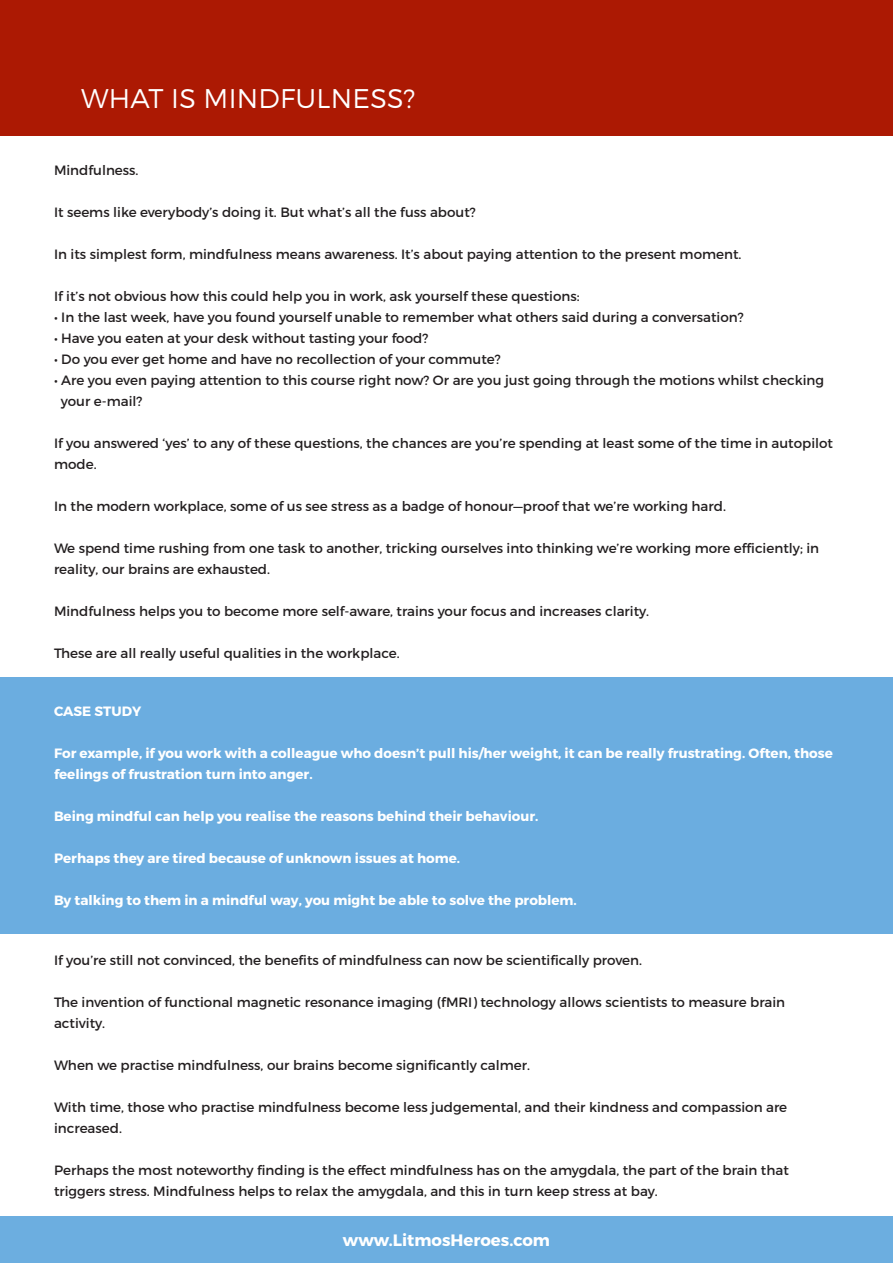
<style>
.page{position:relative;width:893px;height:1263px;background:#fff}
.page>*{position:absolute;margin:0;border:0;box-sizing:border-box;transform-origin:0 0}
.t1{font:300 27px "Montserrat";letter-spacing:.01em;color:#fff}
.t2{font:700 16.5px "Montserrat";color:#fff}
.t3{font:13.5px/21px "Montserrat";color:#231f20}
.t4{font:700 13.5px/21px "Montserrat";color:#fff}
</style>
<div class="page">
<div style="left:0;top:1216px;width:893px;height:47px;background:#6caee0"></div>
<div style="left:0;top:0;width:893px;height:135px;background:#ac1903"></div>
<div style="left:0;top:677px;width:893px;height:257px;background:#6bade0"></div>
<p class="t1" style="left:81px;top:82px;width:336px">WHAT IS MINDFULNESS?</p>
<p class="t3" style="left:54px;top:160px;width:86px">Mindfulness.</p>
<p class="t3" style="left:54px;top:202px;width:423px">It seems like everybody’s doing it. But what’s all the fuss about?</p>
<p class="t3" style="left:54px;top:244px;width:689px">In its simplest form, mindfulness means awareness. It’s about paying attention to the present moment.</p>
<p class="t3" style="left:54px;top:286px;width:527px">If it’s not obvious how this could help you in work, ask yourself these questions:</p>
<p class="t3" style="left:54px;top:307px;width:691px">• In the last week, have you found yourself unable to remember what others said during a conversation?</p>
<p class="t3" style="left:54px;top:328px;width:376px">• Have you eaten at your desk without tasting your food?</p>
<p class="t3" style="left:54px;top:349px;width:448px">• Do you ever get home and have no recollection of your commute?</p>
<p class="t3" style="left:54px;top:370px;width:772px">• Are you even paying attention to this course right now? Or are you just going through the motions whilst checking</p>
<p class="t3" style="left:61px;top:391px;width:83px">your e-mail?</p>
<p class="t3" style="left:54px;top:433px;width:781px">If you answered ‘yes’ to any of these questions, the chances are you’re spending at least some of the time in autopilot mode.</p>
<p class="t3" style="left:54px;top:496px;width:673px">In the modern workplace, some of us see stress as a badge of honour—proof that we’re working hard.</p>
<p class="t3" style="left:54px;top:538px;width:767px">We spend time rushing from one task to another, tricking ourselves into thinking we’re working more efficiently; in reality, our brains are exhausted.</p>
<p class="t3" style="left:54px;top:601px;width:597px">Mindfulness helps you to become more self-aware, trains your focus and increases clarity.</p>
<p class="t3" style="left:54px;top:643px;width:347px">These are all really useful qualities in the workplace.</p>
<p class="t4" style="left:54px;top:701px;width:89px">CASE STUDY</p>
<p class="t4" style="left:54px;top:743px;width:780px">For example, if you work with a colleague who doesn’t pull his/her weight, it can be really frustrating. Often, those feelings of frustration turn into anger.</p>
<p class="t4" style="left:54px;top:806px;width:486px">Being mindful can help you realise the reasons behind their behaviour.</p>
<p class="t4" style="left:54px;top:848px;width:408px">Perhaps they are tired because of unknown issues at home.</p>
<p class="t4" style="left:54px;top:890px;width:524px">By talking to them in a mindful way, you might be able to solve the problem.</p>
<p class="t3" style="left:54px;top:949px;width:590px">If you’re still not convinced, the benefits of mindfulness can now be scientifically proven.</p>
<p class="t3" style="left:54px;top:991px;width:733px">The invention of functional magnetic resonance imaging (fMRI) technology allows scientists to measure brain activity.</p>
<p class="t3" style="left:54px;top:1054px;width:478px">When we practise mindfulness, our brains become significantly calmer.</p>
<p class="t3" style="left:54px;top:1096px;width:735px">With time, those who practise mindfulness become less judgemental, and their kindness and compassion are increased.</p>
<p class="t3" style="left:54px;top:1159px;width:736px">Perhaps the most noteworthy finding is the effect mindfulness has on the amygdala, the part of the brain that triggers stress. Mindfulness helps to relax the amygdala, and this in turn keep stress at bay.</p>
<p class="t2" style="left:343px;top:1230px;width:209px">www.LitmosHeroes.com</p>
</div>
